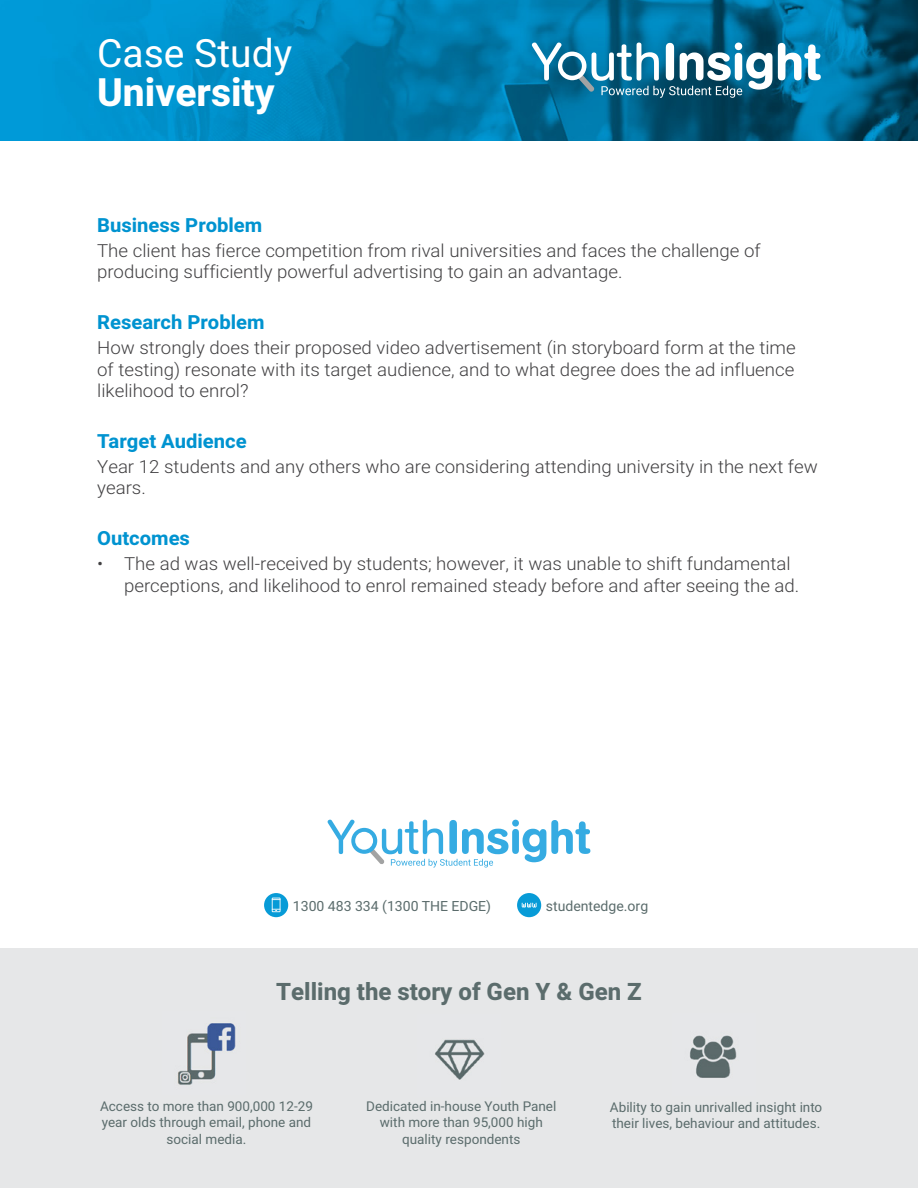
<style>
.page{position:relative;width:918px;height:1188px;background:#fff}
.page>*{position:absolute;margin:0;border:0;box-sizing:border-box;transform-origin:0 0}
.t1{font:800 39px "Heebo";color:#fff}
.t2{font:39px "Heebo";color:#fff}
.t3{font:800 24px "Heebo";color:#5b6c6c}
.t4{font:700 19.5px "Heebo";color:#0093d0;scale:1.04 1}
.t5{font:300 18px/21.6px "Heebo";color:#414042;scale:1.04 1}
.t6{font:14.1px "Heebo";color:#5b6c6c}
.t7{font:13.5px/16.2px "Heebo";color:#5b6c6c;text-align:center}
</style>
<div class="page">
<div style="left:0;top:949px;width:918px;height:239px;background:#e6e7e8"></div>
<div style="left:264px;top:893px;width:24px;height:24px;background:#079bd7;border-radius:50%"></div>
<svg style="left:272px;top:898px;width:9px;height:14px"></svg>
<div style="left:517px;top:893px;width:24px;height:24px;background:#079bd7;border-radius:50%"></div>
<svg style="left:522px;top:903px;width:15px;height:5px"></svg>
<img style="left:0;top:0;width:918px;height:140px">
<svg style="left:778px;top:43px;width:43px;height:37px"></svg>
<svg style="left:532px;top:43px;width:240px;height:55px"></svg>
<img style="left:177px;top:1023px;width:59px;height:62px">
<img style="left:435px;top:1039px;width:50px;height:41px">
<img style="left:690px;top:1035px;width:47px;height:43px">
<svg style="left:328px;top:820px;width:262px;height:48px"></svg>
<h1 class="t2" style="left:97px;top:26px;width:196px">Case Study</h1>
<h1 class="t1" style="left:97px;top:65px;width:179px">University</h1>
<p class="t4" style="left:97px;top:212px;width:160px">Business Problem</p>
<p class="t5" style="left:97px;top:239px;width:639px">The client has fierce competition from rival universities and faces the challenge of producing sufficiently powerful advertising to gain an advantage.</p>
<p class="t4" style="left:97px;top:309px;width:162px">Research Problem</p>
<p class="t5" style="left:97px;top:337px;width:673px;text-align:justify">How strongly does their proposed video advertisement (in storyboard form at the time of testing) resonate with its target audience, and to what degree does the ad influence likelihood to enrol?</p>
<p class="t4" style="left:97px;top:428px;width:145px">Target Audience</p>
<p class="t5" style="left:97px;top:455px;width:694px">Year 12 students and any others who are considering attending university in the next few years.</p>
<p class="t4" style="left:97px;top:525px;width:91px">Outcomes</p>
<p class="t5" style="left:124px;top:553px;width:651px;text-indent:-27px">• The ad was well-received by students; however, it was unable to shift fundamental perceptions, and likelihood to enrol remained steady before and after seeing the ad.</p>
<p class="t6" style="left:293px;top:897px;width:200px">1300 483 334 (1300 THE EDGE)</p>
<p class="t6" style="left:546px;top:897px;width:104px">studentedge.org</p>
<h2 class="t3" style="left:276px;top:975px;width:367px">Telling the story of Gen Y &amp; Gen Z</h2>
<p class="t7" style="left:100px;top:1098px;width:214px">Access to more than 900,000 12-29 year olds through email, phone and social media.</p>
<p class="t7" style="left:366px;top:1098px;width:192px">Dedicated in-house Youth Panel with more than 95,000 high quality respondents</p>
<p class="t7" style="left:610px;top:1099px;width:214px;text-align:left">Ability to gain unrivalled insight into their lives, behaviour and attitudes.</p>
</div>
